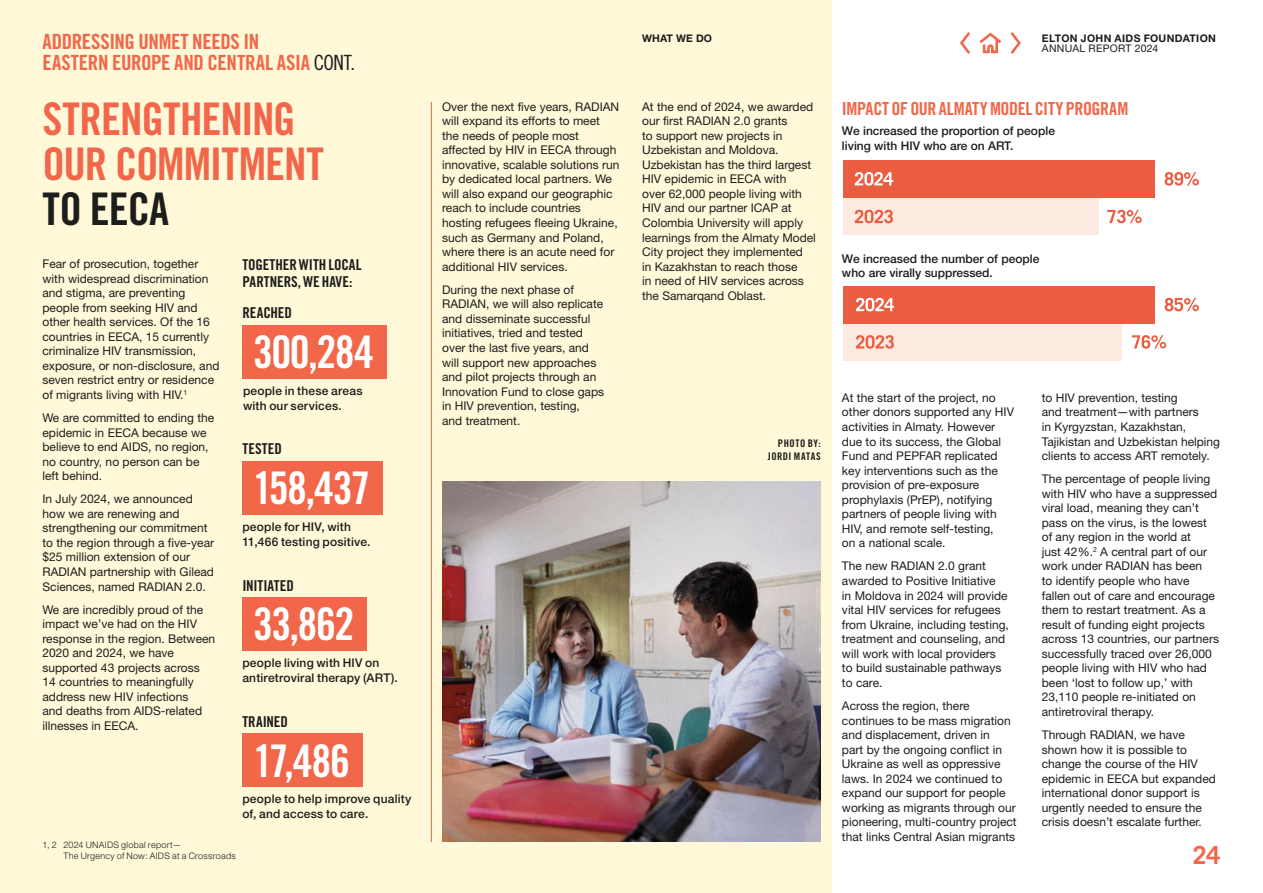
<style>
.page{position:relative;width:1263px;height:893px;background:#fff}
.page>*{position:absolute;margin:0;border:0;box-sizing:border-box;transform-origin:0 0}
.MainheadLevel7{font:45px/45px "Trade Gothic LT Std Bd Cn 20";letter-spacing:-.02em;color:#f26649}
.NumberLevel4{font:45px "Trade Gothic LT Std Bd Cn 20";letter-spacing:-.035em;color:#fff}
.t1{font:700 24.9px "Trade Gothic LT Std";color:#f26649}
.MainheadLevel2{font:21px/21px "Trade Gothic LT Std Bd Cn 20";letter-spacing:-.015em;color:#f26649}
.NumberHeadingLevel3{font:18px "Trade Gothic LT Std Bd Cn 20";letter-spacing:-.02em;color:#f26649}
.NumberHeadingLevel2{font:15px/16.5px "Trade Gothic LT Std Bd Cn 20";color:#1d1d1b}
.BodyText{font:12px/14.5px "Helvetica Neue LT Std";color:#1d1d1b}
.NumberTextLevel3{font:500 12px/15px "Helvetica Neue LT Std";letter-spacing:.015em;color:#1d1d1b}
.BodyText-2{font:500 12px/14.5px "Helvetica Neue LT Std";color:#1d1d1b}
.RunningHeader1{font:700 10.5px "Helvetica Neue LT Std";letter-spacing:.03em;color:#1d1d1b}
.PictureCaptionLevel4{font:10.5px/13.5px "Trade Gothic LT Std Bd Cn 20";letter-spacing:.05em;color:#1d1d1b;text-align:right}
.t2{font:10.5px "Helvetica Neue LT Std";letter-spacing:.03em;color:#1d1d1b}
.BodyTextNotesIndentlevel1{font:300 9px/10.5px "Helvetica Neue LT Std";letter-spacing:.03em;color:#1d1d1b}
.s1{font-family:"Trade Gothic LT Std Cn 18";color:#1d1d1b}
.s2{color:#1d1d1b}
</style>
<div class="page">
<div style="left:0;top:0;width:831px;height:893px;background:#fff8d9"></div>
<hr style="left:431px;top:102px;width:1px;height:740px;background:#f26649">
<svg style="left:1107px;top:210px;width:35px;height:13px"></svg>
<svg style="left:1164px;top:172px;width:35px;height:14px"></svg>
<div style="left:843px;top:198px;width:255px;height:37px;background:#fdeae1"></div>
<div style="left:843px;top:160px;width:311px;height:38px;background:#eb5d40"></div>
<svg style="left:855px;top:172px;width:38px;height:14px"></svg>
<svg style="left:855px;top:210px;width:38px;height:13px"></svg>
<svg style="left:1132px;top:335px;width:34px;height:14px"></svg>
<svg style="left:1165px;top:298px;width:34px;height:13px"></svg>
<div style="left:843px;top:323px;width:278px;height:38px;background:#fdeae1"></div>
<div style="left:843px;top:286px;width:311px;height:37px;background:#eb5d40"></div>
<svg style="left:856px;top:298px;width:38px;height:13px"></svg>
<svg style="left:856px;top:335px;width:38px;height:14px"></svg>
<img style="left:442px;top:482px;width:379px;height:360px">
<svg style="left:979px;top:32px;width:23px;height:22px"></svg>
<svg style="left:1010px;top:32px;width:11px;height:22px"></svg>
<svg style="left:960px;top:32px;width:11px;height:22px"></svg>
<div style="left:242px;top:325px;width:145px;height:54px;background:#f26649"></div>
<div style="left:242px;top:461px;width:141px;height:53px;background:#f26649"></div>
<div style="left:242px;top:597px;width:125px;height:54px;background:#f26649"></div>
<div style="left:242px;top:733px;width:120px;height:54px;background:#f26649"></div>
<p class="MainheadLevel2" style="left:43px;top:31px;width:314px">ADDRESSING UNMET NEEDS IN<br>EASTERN EUROPE AND CENTRAL ASIA <span class="s1">CONT.</span></p>
<p class="MainheadLevel7" style="left:43px;top:96px;width:283px">STRENGTHENING<br>OUR COMMITMENT<br><span class="s2">TO EECA</span></p>
<p class="BodyText" style="left:43px;top:256px;width:178px">Fear of prosecution, together with widespread discrimination and stigma, are preventing people from seeking HIV and other health services. Of the 16 countries in EECA, 15 currently criminalize HIV transmission, exposure, or non-disclosure, and seven restrict entry or residence of migrants living with HIV.<sup>1</sup></p>
<p class="BodyText" style="left:43px;top:410px;width:173px">We are committed to ending the epidemic in EECA because we believe to end AIDS, no region, no country, no person can be left behind.</p>
<p class="BodyText" style="left:43px;top:491px;width:173px">In July 2024, we announced how we are renewing and strengthening our commitment to the region through a five-year $25 million extension of our<br>RADIAN partnership with Gilead<br>Sciences, named RADIAN 2.0.</p>
<p class="BodyText" style="left:43px;top:602px;width:174px">We are incredibly proud of the impact we’ve had on the HIV response in the region. Between<br>2020 and 2024, we have supported 43 projects across<br>14 countries to meaningfully address new HIV infections<br>and deaths from AIDS-related illnesses in EECA.</p>
<p class="RunningHeader1" style="left:642px;top:31px;width:71px">WHAT WE DO</p>
<p class="RunningHeader1" style="left:1042px;top:31px;width:176px">ELTON JOHN AIDS FOUNDATION</p>
<p class="t2" style="left:1042px;top:42px;width:118px">ANNUAL REPORT 2024</p>
<p class="BodyText" style="left:442px;top:99px;width:179px">Over the next five years, RADIAN will expand its efforts to meet the needs of people most affected by HIV in EECA through innovative, scalable solutions run by dedicated local partners. We will also expand our geographic reach to include countries hosting refugees fleeing Ukraine, such as Germany and Poland, where there is an acute need for additional HIV services.</p>
<p class="BodyText" style="left:442px;top:282px;width:164px">During the next phase of<br>RADIAN, we will also replicate and disseminate successful initiatives, tried and tested over the last five years, and will support new approaches and pilot projects through an<br>Innovation Fund to close gaps in HIV prevention, testing,<br>and treatment.</p>
<p class="NumberHeadingLevel3" style="left:842px;top:98px;width:288px">IMPACT OF OUR ALMATY MODEL CITY PROGRAM</p>
<p class="BodyText" style="left:642px;top:99px;width:175px">At the end of 2024, we awarded our first RADIAN 2.0 grants<br>to support new projects in<br>Uzbekistan and Moldova.<br>Uzbekistan has the third largest<br>HIV epidemic in EECA with<br>over 62,000 people living with<br>HIV and our partner ICAP at<br>Colombia University will apply learnings from the Almaty Model<br>City project they implemented<br>in Kazakhstan to reach those<br>in need of HIV services across the Samarqand Oblast.</p>
<p class="BodyText-2" style="left:842px;top:124px;width:214px">We increased the proportion of people living with HIV who are on ART.</p>
<p class="NumberHeadingLevel2" style="left:242px;top:256px;width:121px">TOGETHER WITH LOCAL<br>PARTNERS, WE HAVE:</p>
<p class="BodyText-2" style="left:842px;top:251px;width:199px">We increased the number of people who are virally suppressed.</p>
<p class="NumberHeadingLevel2" style="left:242px;top:304px;width:51px">REACHED</p>
<h3 class="NumberLevel4" style="left:253px;top:325px;width:123px">300,284</h3>
<h3 class="NumberTextLevel3" style="left:243px;top:383px;width:121px">people in these areas with our services.</h3>
<p class="NumberHeadingLevel2" style="left:242px;top:440px;width:41px">TESTED</p>
<h3 class="NumberLevel4" style="left:253px;top:460px;width:119px">158,437</h3>
<h3 class="NumberTextLevel3" style="left:242px;top:519px;width:130px">people for HIV, with<br>11,466 testing positive.</h3>
<p class="NumberHeadingLevel2" style="left:242px;top:577px;width:53px">INITIATED</p>
<h3 class="NumberLevel4" style="left:253px;top:597px;width:103px">33,862</h3>
<h3 class="NumberTextLevel3" style="left:242px;top:655px;width:157px">people living with HIV on antiretroviral therapy (ART).</h3>
<p class="NumberHeadingLevel2" style="left:242px;top:713px;width:47px">TRAINED</p>
<h3 class="NumberLevel4" style="left:253px;top:733px;width:98px">17,486</h3>
<h3 class="NumberTextLevel3" style="left:242px;top:791px;width:171px">people to help improve quality of, and access to care.</h3>
<p class="BodyText" style="left:842px;top:390px;width:174px">At the start of the project, no other donors supported any HIV activities in Almaty. However due to its success, the Global<br>Fund and PEPFAR replicated key interventions such as the provision of pre-exposure prophylaxis (PrEP), notifying partners of people living with<br>HIV, and remote self-testing,<br>on a national scale.</p>
<p class="BodyText" style="left:842px;top:559px;width:168px">The new RADIAN 2.0 grant awarded to Positive Initiative<br>in Moldova in 2024 will provide vital HIV services for refugees from Ukraine, including testing, treatment and counseling, and will work with local providers to build sustainable pathways to care.</p>
<p class="BodyText" style="left:842px;top:698px;width:176px">Across the region, there continues to be mass migration and displacement, driven in<br>part by the ongoing conflict in<br>Ukraine as well as oppressive laws. In 2024 we continued to expand our support for people working as migrants through our pioneering, multi-country project that links Central Asian migrants</p>
<p class="BodyText" style="left:1042px;top:390px;width:180px">to HIV prevention, testing<br>and treatment—with partners<br>in Kyrgyzstan, Kazakhstan,<br>Tajikistan and Uzbekistan helping clients to access ART remotely.</p>
<p class="BodyText" style="left:1042px;top:471px;width:179px">The percentage of people living with HIV who have a suppressed viral load, meaning they can’t pass on the virus, is the lowest of any region in the world at<br>just 42%.<sup>2</sup> A central part of our work under RADIAN has been<br>to identify people who have fallen out of care and encourage them to restart treatment. As a result of funding eight projects across 13 countries, our partners successfully traced over 26,000 people living with HIV who had been ‘lost to follow up,’ with<br>23,110 people re-initiated on antiretroviral therapy.</p>
<p class="BodyText" style="left:1042px;top:727px;width:176px">Through RADIAN, we have shown how it is possible to change the course of the HIV epidemic in EECA but expanded international donor support is urgently needed to ensure the crisis doesn’t escalate further.</p>
<h3 class="PictureCaptionLevel4" style="left:768px;top:436px;width:54px">PHOTO BY:<br>JORDI MATAS</h3>
<p class="BodyTextNotesIndentlevel1" style="left:63px;top:840px;width:174px;text-indent:-21px">1, 2 2024 UNAIDS global report—<br>The Urgency of Now: AIDS at a Crossroads</p>
<h2 class="t1" style="left:1193px;top:840px;width:29px">24</h2>
</div>
